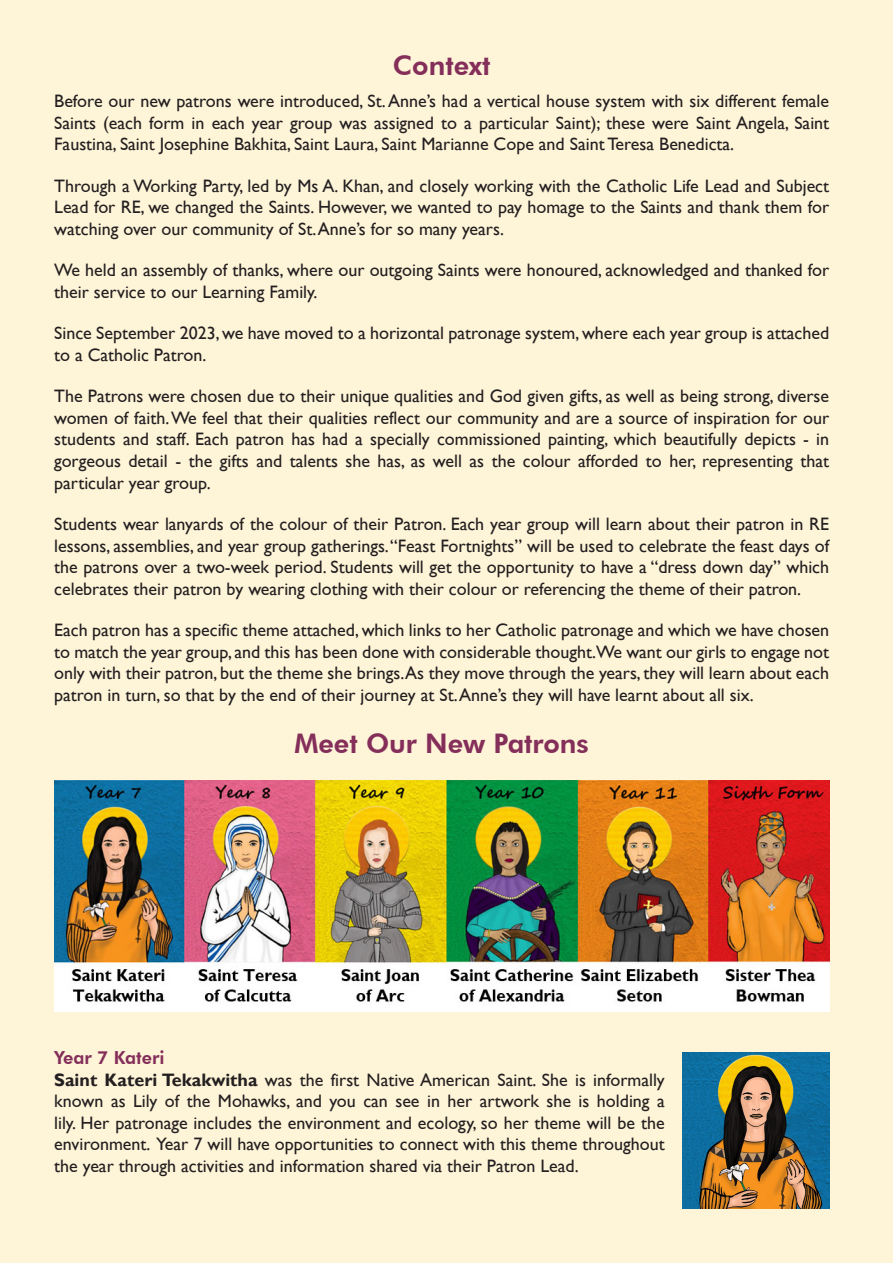
<style>
.page{position:relative;width:893px;height:1263px;background:#fef4d8}
.page>*{position:absolute;margin:0;border:0;box-sizing:border-box;transform-origin:0 0}
.t1{font:800 27px "Futura BT";color:#842e5a}
.t2{font:18px/21.6px "Gill Sans";color:#231f20;text-align:justify}
.t3{font:800 18px "Futura BT";color:#842e5a}
.s1{font-weight:700}
</style>
<div class="page">
<img style="left:54px;top:781px;width:775px;height:230px">
<img style="left:682px;top:1052px;width:147px;height:157px">
<p class="t1" style="left:393px;top:49px;width:99px">Context</p>
<p class="t2" style="left:54px;top:90px;width:776px">Before our new patrons were introduced, St. Anne’s had a vertical house system with six different female Saints (each form in each year group was assigned to a particular Saint); these were Saint Angela, Saint Faustina, Saint Josephine Bakhita, Saint Laura, Saint Marianne Cope and Saint Teresa Benedicta.</p>
<p class="t2" style="left:54px;top:175px;width:776px">Through a Working Party, led by Ms A. Khan, and closely working with the Catholic Life Lead and Subject Lead for RE, we changed the Saints. However, we wanted to pay homage to the Saints and thank them for watching over our community of St. Anne’s for so many years.</p>
<p class="t2" style="left:54px;top:259px;width:776px">We held an assembly of thanks, where our outgoing Saints were honoured, acknowledged and thanked for their service to our Learning Family.</p>
<p class="t2" style="left:54px;top:322px;width:776px">Since September 2023, we have moved to a horizontal patronage system, where each year group is attached to a Catholic Patron.</p>
<p class="t2" style="left:54px;top:385px;width:776px">The Patrons were chosen due to their unique qualities and God given gifts, as well as being strong, diverse women of faith. We feel that their qualities reflect our community and are a source of inspiration for our students and staff. Each patron has had a specially commissioned painting, which beautifully depicts - in gorgeous detail - the gifts and talents she has, as well as the colour afforded to her, representing that particular year group.</p>
<p class="t2" style="left:54px;top:513px;width:776px">Students wear lanyards of the colour of their Patron. Each year group will learn about their patron in RE lessons, assemblies, and year group gatherings. “Feast Fortnights” will be used to celebrate the feast days of the patrons over a two-week period. Students will get the opportunity to have a “dress down day” which celebrates their patron by wearing clothing with their colour or referencing the theme of their patron.</p>
<p class="t2" style="left:54px;top:619px;width:776px">Each patron has a specific theme attached, which links to her Catholic patronage and which we have chosen to match the year group, and this has been done with considerable thought.We want our girls to engage not only with their patron, but the theme she brings.As they move through the years, they will learn about each patron in turn, so that by the end of their journey at St. Anne’s they will have learnt about all six.</p>
<p class="t1" style="left:294px;top:727px;width:296px">Meet Our New Patrons</p>
<p class="t3" style="left:54px;top:1047px;width:112px">Year 7 Kateri</p>
<p class="t2" style="left:54px;top:1069px;width:612px"><span class="s1">Saint Kateri Tekakwitha</span> was the first Native American Saint. She is informally known as Lily of the Mohawks, and you can see in her artwork she is holding a lily. Her patronage includes the environment and ecology, so her theme will be the environment. Year 7 will have opportunities to connect with this theme throughout the year through activities and information shared via their Patron Lead.</p>
</div>
